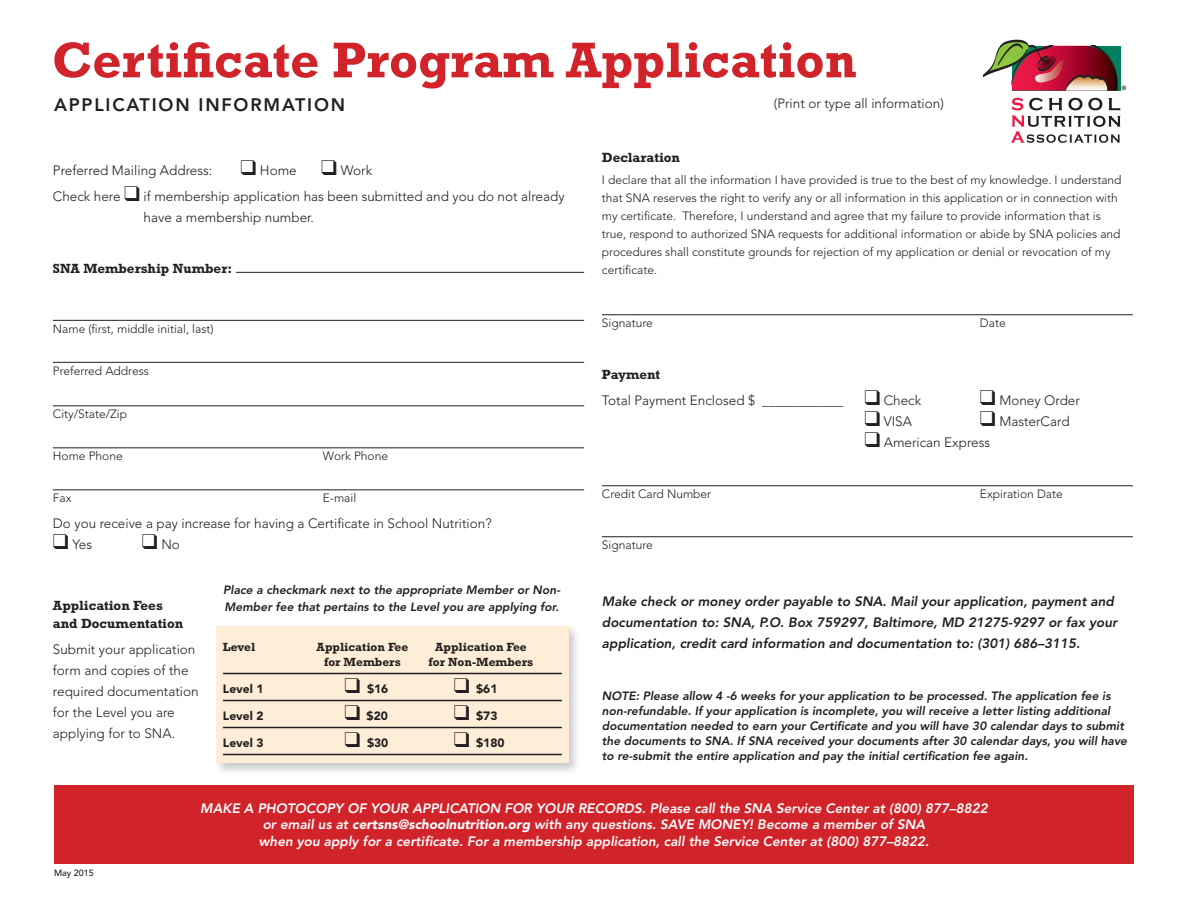
<style>
.page{position:relative;width:1188px;height:918px;background:#fff}
.page>*{position:absolute;margin:0;border:0;box-sizing:border-box;transform-origin:0 0}
.t1{font:700 51px "Rockwell Std";color:#d1232a}
.t2{font:800 18px "Avenir LT Std";letter-spacing:.1em;color:#231f20}
.t3{font:13.8px "Myriad Pro";color:#231f20}
.t4{font:300 13.5px/21px "Avenir LT Std";color:#231f20;text-align:center}
.t5{font:italic 800 13.5px/16.5px "Avenir LT Std";color:#fff}
.t6{font:italic 800 13.5px/21px "Avenir LT Std";color:#231f20}
.t7{font:700 13.5px/18px "Rockwell Std";color:#231f20}
.t8{font:300 12px/18px "Avenir LT Std";color:#231f20}
.t9{font:italic 800 12px/15px "Avenir LT Std";color:#231f20}
.t10{font:700 12px "Rockwell Std";color:#231f20}
.t11{font:900 12px "Avenir LT Std";color:#231f20}
.t12{font:500 9px "Avenir LT Std";color:#231f20}
.s1{font-weight:900}
</style>
<div class="page">
<svg style="left:1011px;top:98px;width:110px;height:45px"></svg>
<svg style="left:983px;top:39px;width:137px;height:52px"></svg>
<hr style="left:236px;top:272px;width:348px;height:1px;background:#231f20">
<hr style="left:53px;top:320px;width:531px;height:1px;background:#231f20">
<hr style="left:53px;top:362px;width:531px;height:1px;background:#231f20">
<hr style="left:53px;top:406px;width:531px;height:1px;background:#231f20">
<hr style="left:53px;top:448px;width:531px;height:1px;background:#231f20">
<hr style="left:53px;top:490px;width:531px;height:1px;background:#231f20">
<div style="left:213px;top:623px;width:369px;height:153px;background:#231f20;opacity:.25"></div>
<div style="left:216px;top:627px;width:353px;height:136px;background:#feeed8"></div>
<hr style="left:223px;top:673px;width:339px;height:1px;background:#231f20">
<hr style="left:223px;top:700px;width:339px;height:1px;background:#231f20">
<hr style="left:223px;top:727px;width:339px;height:1px;background:#231f20">
<hr style="left:223px;top:754px;width:339px;height:1px;background:#231f20">
<hr style="left:602px;top:314px;width:531px;height:1px;background:#231f20">
<hr style="left:602px;top:485px;width:531px;height:1px;background:#231f20">
<hr style="left:602px;top:536px;width:531px;height:1px;background:#231f20">
<div style="left:54px;top:785px;width:1080px;height:78px;background:#d1232a"></div>
<h1 class="t1" style="left:52px;top:30px;width:806px">Certificate Program Application</h1>
<h2 class="t2" style="left:54px;top:94px;width:293px">APPLICATION INFORMATION</h2>
<p class="t4" style="left:774px;top:93px;width:172px">(Print or type all information)</p>
<p class="t3" style="left:1121px;top:82px;width:7px">®</p>
<p class="t4" style="left:53px;top:158px;width:513px;line-height:25.5px">❑ Home ❑ Work<br>Check here ❑ if membership application has been submitted and you do not already</p>
<p class="t4" style="left:144px;top:206px;width:172px">have a membership number.</p>
<p class="t7" style="left:53px;top:259px;width:181px">SNA Membership Number:</p>
<p class="t4" style="left:53px;top:160px;width:161px">Preferred Mailing Address:</p>
<p class="t8" style="left:53px;top:319px;width:162px">Name (first, middle initial, last)</p>
<p class="t8" style="left:53px;top:361px;width:98px">Preferred Address</p>
<p class="t8" style="left:53px;top:405px;width:76px">City/State/Zip</p>
<p class="t8" style="left:53px;top:447px;width:71px">Home Phone</p>
<p class="t8" style="left:323px;top:447px;width:67px">Work Phone</p>
<p class="t8" style="left:53px;top:489px;width:20px">Fax</p>
<p class="t8" style="left:323px;top:489px;width:35px">E-mail</p>
<p class="t4" style="left:53px;top:512px;width:440px">Do you receive a pay increase for having a Certificate in School Nutrition?</p>
<p class="t4" style="left:53px;top:533px;width:41px">❑ Yes</p>
<p class="t4" style="left:142px;top:533px;width:39px">❑ No</p>
<p class="t7" style="left:53px;top:596px;width:132px">Application Fees and Documentation</p>
<p class="t4" style="left:53px;top:638px;width:147px;text-align:left">Submit your application form and copies of the required documentation for the Level you are applying for to SNA.</p>
<p class="t9" style="left:223px;top:582px;width:338px;line-height:16.5px">Place a checkmark next to the appropriate Member or Non-<br>Member fee that pertains to the level you are applying for.</p>
<p class="t10" style="left:223px;top:640px;width:34px">Level</p>
<p class="t10" style="left:317px;top:640px;width:93px">Application Fee</p>
<p class="t10" style="left:435px;top:640px;width:93px">Application Fee</p>
<p class="t10" style="left:324px;top:655px;width:78px">for Members</p>
<p class="t10" style="left:429px;top:655px;width:106px">for Non-Members</p>
<p class="t11" style="left:223px;top:682px;width:42px">Level 1</p>
<p class="t11" style="left:344px;top:682px;width:45px">❑ $16</p>
<p class="t11" style="left:454px;top:682px;width:45px">❑ $61</p>
<p class="t11" style="left:223px;top:709px;width:42px">Level 2</p>
<p class="t11" style="left:344px;top:709px;width:45px">❑ $20</p>
<p class="t11" style="left:454px;top:709px;width:45px">❑ $73</p>
<p class="t11" style="left:223px;top:736px;width:42px">Level 3</p>
<p class="t11" style="left:344px;top:736px;width:45px">❑ $30</p>
<p class="t11" style="left:454px;top:736px;width:52px">❑ $180</p>
<p class="t7" style="left:602px;top:148px;width:80px">Declaration</p>
<p class="t8" style="left:602px;top:171px;width:521px">I declare that all the information I have provided is true to the best of my knowledge. I understand that SNA reserves the right to verify any or all information in this application or in connection with my certificate. Therefore, I understand and agree that my failure to provide information that is true, respond to authorized SNA requests for additional information or abide by SNA policies and procedures shall constitute grounds for rejection of my application or denial or revocation of my certificate.</p>
<p class="t8" style="left:602px;top:314px;width:52px">Signature</p>
<p class="t8" style="left:980px;top:314px;width:27px">Date</p>
<p class="t7" style="left:602px;top:366px;width:60px">Payment</p>
<p class="t4" style="left:602px;top:390px;width:321px">Total Payment Enclosed $ ____________ ❑ Check</p>
<p class="t4" style="left:980px;top:390px;width:101px">❑ Money Order</p>
<p class="t4" style="left:864px;top:411px;width:49px">❑ VISA</p>
<p class="t4" style="left:980px;top:411px;width:91px">❑ MasterCard</p>
<p class="t4" style="left:864px;top:432px;width:127px">❑ American Express</p>
<p class="t8" style="left:602px;top:485px;width:111px">Credit Card Number</p>
<p class="t8" style="left:980px;top:485px;width:84px">Expiration Date</p>
<p class="t8" style="left:602px;top:536px;width:52px">Signature</p>
<p class="t6" style="left:602px;top:591px;width:518px">Make check or money order payable to SNA. Mail your application, payment and documentation to: SNA, P.O. Box 759297, Baltimore, MD 21275-9297 or fax your application, credit card information and documentation to: (301) 686–3115.</p>
<p class="t9" style="left:602px;top:688px;width:527px">NOTE: Please allow 4 -6 weeks for your application to be processed. The application fee is non-refundable. If your application is incomplete, you will receive a letter listing additional documentation needed to earn your Certificate and you will have 30 calendar days to submit the documents to SNA. If SNA received your documents after 30 calendar days, you will have to re-submit the entire application and pay the initial certification fee again.</p>
<p class="t12" style="left:54px;top:868px;width:41px">May 2015</p>
<p class="t5" style="left:263px;top:800px;width:727px;text-indent:353px">rds. Please call the SNA Service Center at (800) 877–8822 or email us at <span class="s1">certsns@schoolnutrition.org</span> with any questions. Save mone</p>
<p class="t5" style="left:200px;top:800px;width:87px">Ma ke a photocop</p>
<p class="t5" style="left:335px;top:800px;width:88px">y of your app</p>
<p class="t5" style="left:439px;top:800px;width:16px">lication</p>
<p class="t5" style="left:505px;top:800px;width:93px">for your reco</p>
<p class="t5" style="left:259px;top:817px;width:672px;text-align:right">y! Become a member of SNA<br>when you apply for a certificate. For a membership application, call the Service Center at (800) 877–8822.</p>
</div>
